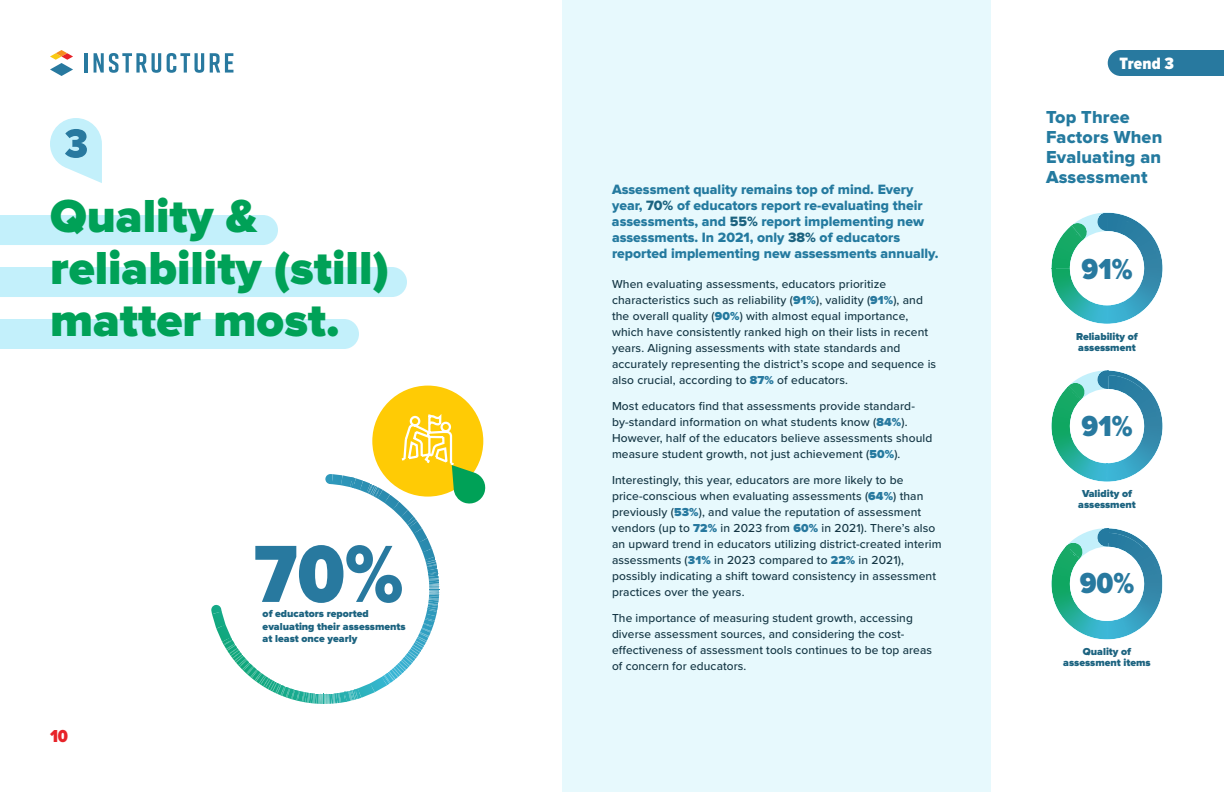
<style>
.page{position:relative;width:1224px;height:792px;background:#fff}
.page>*{position:absolute;margin:0;border:0;box-sizing:border-box;transform-origin:0 0}
.t1{font:900 84px "Proxima Nova Cond";color:#28799f}
.t2{font:900 48px/52px "Proxima Nova";color:#00a157}
.t3{font:900 30px "Proxima Nova Cond";color:#28799f}
.t4{font:18px/20px "Proxima Nova Extrabld";letter-spacing:.01em;color:#247a9f}
.t5{font:900 18px "Proxima Nova Cond";color:#e72329}
.t6{font:900 17px "Proxima Nova Cond";letter-spacing:.01em;color:#fff}
.t7{font:14px/16px "Proxima Nova Extrabld";color:#247a9f}
.t8{font:500 12px/16px "Proxima Nova";letter-spacing:.01em;color:#143644}
.t9{font:900 10.5px/10.5px "Proxima Nova";color:#1c6380}
.s1{color:#1c6380}
.s2{font-weight:900;color:#247a9f}
.s3{font-weight:900;color:#28799f}
</style>
<div class="page">
<div style="left:562px;top:0;width:428px;height:792px;background:#e7f9fd"></div>
<div style="left:1108px;top:50px;width:116px;height:26px;background:#28799f"></div>
<hr style="left:85px;top:53px;width:3px;height:20px;background:#28799f">
<svg style="left:167px;top:53px;width:37px;height:20px"></svg>
<svg style="left:94px;top:53px;width:67px;height:20px"></svg>
<svg style="left:210px;top:53px;width:23px;height:20px"></svg>
<svg style="left:50px;top:50px;width:23px;height:26px"></svg>
<svg style="left:50px;top:118px;width:52px;height:65px"></svg>
<div style="left:0;top:215px;width:278px;height:30px;background:#c3f0fb"></div>
<div style="left:0;top:267px;width:407px;height:30px;background:#c3f0fb"></div>
<div style="left:0;top:319px;width:359px;height:30px;background:#c3f0fb"></div>
<svg style="left:1051px;top:213px;width:112px;height:111px"></svg>
<img style="left:1072px;top:223px;width:15px;height:17px">
<img style="left:1107px;top:389px;width:56px;height:93px">
<img style="left:1051px;top:388px;width:56px;height:94px">
<img style="left:1067px;top:370px;width:81px;height:98px">
<img style="left:1068px;top:383px;width:17px;height:16px">
<svg style="left:1051px;top:528px;width:112px;height:111px"></svg>
<img style="left:1066px;top:558px;width:14px;height:1px">
<img style="left:1066px;top:543px;width:17px;height:15px">
<div style="left:372px;top:386px;width:111px;height:111px;background:#ffcb05;border-radius:50%"></div>
<svg style="left:211px;top:604px;width:11px;height:10px"></svg>
<img style="left:212px;top:611px;width:14px;height:17px">
<img style="left:216px;top:625px;width:15px;height:17px">
<svg style="left:222px;top:637px;width:139px;height:67px"></svg>
<img style="left:358px;top:683px;width:17px;height:15px">
<img style="left:370px;top:677px;width:17px;height:15px">
<svg style="left:382px;top:549px;width:58px;height:136px"></svg>
<img style="left:418px;top:538px;width:14px;height:14px">
<img style="left:413px;top:534px;width:14px;height:9px">
<svg style="left:399px;top:411px;width:87px;height:123px"></svg>
<img style="left:393px;top:502px;width:15px;height:15px">
<img style="left:384px;top:495px;width:15px;height:15px">
<svg style="left:325px;top:474px;width:65px;height:29px"></svg>
<h2 class="t2" style="left:50px;top:193px;width:341px">Quality &amp; reliability (still) matter most.</h2>
<h3 class="t5" style="left:50px;top:728px;width:20px">10</h3>
<h1 class="t1" style="left:254px;top:539px;width:151px">70%</h1>
<p class="t9" style="left:263px;top:608px;width:145px;line-height:12.5px">of educators reported evaluating their assessments at least once yearly</p>
<p class="t7" style="left:612px;top:182px;width:328px">Assessment quality remains top of mind. Every year, <span class="s1">70%</span> of educators report re-evaluating their assessments, and <span class="s1">55%</span> report implementing new assessments. In 2021, only <span class="s1">38%</span> of educators reported implementing new assessments annually.</p>
<p class="t8" style="left:612px;top:277px;width:326px">When evaluating assessments, educators prioritize characteristics such as reliability (<span class="s2">91%</span>), validity (<span class="s3">91%</span>), and the overall quality (<span class="s2">90%</span>) with almost equal importance, which have consistently ranked high on their lists in recent years. Aligning assessments with state standards and accurately representing the district’s scope and sequence is also crucial, according to <span class="s3">87%</span> of educators.</p>
<p class="t8" style="left:612px;top:399px;width:322px">Most educators find that assessments provide standard&shy;by-standard information on what students know (<span class="s3">84%</span>).<br>However, half of the educators believe assessments should measure student growth, not just achievement (<span class="s2">50%</span>).</p>
<p class="t8" style="left:612px;top:473px;width:331px">Interestingly, this year, educators are more likely to be price-conscious when evaluating assessments (<span class="s3">64%</span>) than previously (<span class="s3">53%</span>), and value the reputation of assessment vendors (up to <span class="s3">72%</span> in 2023 from <span class="s3">60%</span> in 2021). There’s also an upward trend in educators utilizing district-created interim assessments (<span class="s3">31%</span> in 2023 compared to <span class="s3">22%</span> in 2021), possibly indicating a shift toward consistency in assessment practices over the years.</p>
<p class="t8" style="left:612px;top:611px;width:322px">The importance of measuring student growth, accessing diverse assessment sources, and considering the cost&shy;effectiveness of assessment tools continues to be top areas of concern for educators.</p>
<h3 class="t6" style="left:1120px;top:56px;width:56px">Trend 3</h3>
<h3 class="t4" style="left:1046px;top:108px;width:118px">Top Three<br>Factors When<br>Evaluating an<br>Assessment</h3>
<h3 class="t3" style="left:1082px;top:256px;width:52px">91%</h3>
<p class="t9" style="left:1076px;top:332px;width:63px">Reliability of assessment</p>
<h3 class="t3" style="left:1082px;top:413px;width:52px">91%</h3>
<p class="t9" style="left:1078px;top:489px;width:59px;text-align:center">Validity of assessment</p>
<h3 class="t3" style="left:1080px;top:571px;width:56px">90%</h3>
<p class="t9" style="left:1063px;top:647px;width:89px;text-align:center">Quality of assessment items</p>
</div>
